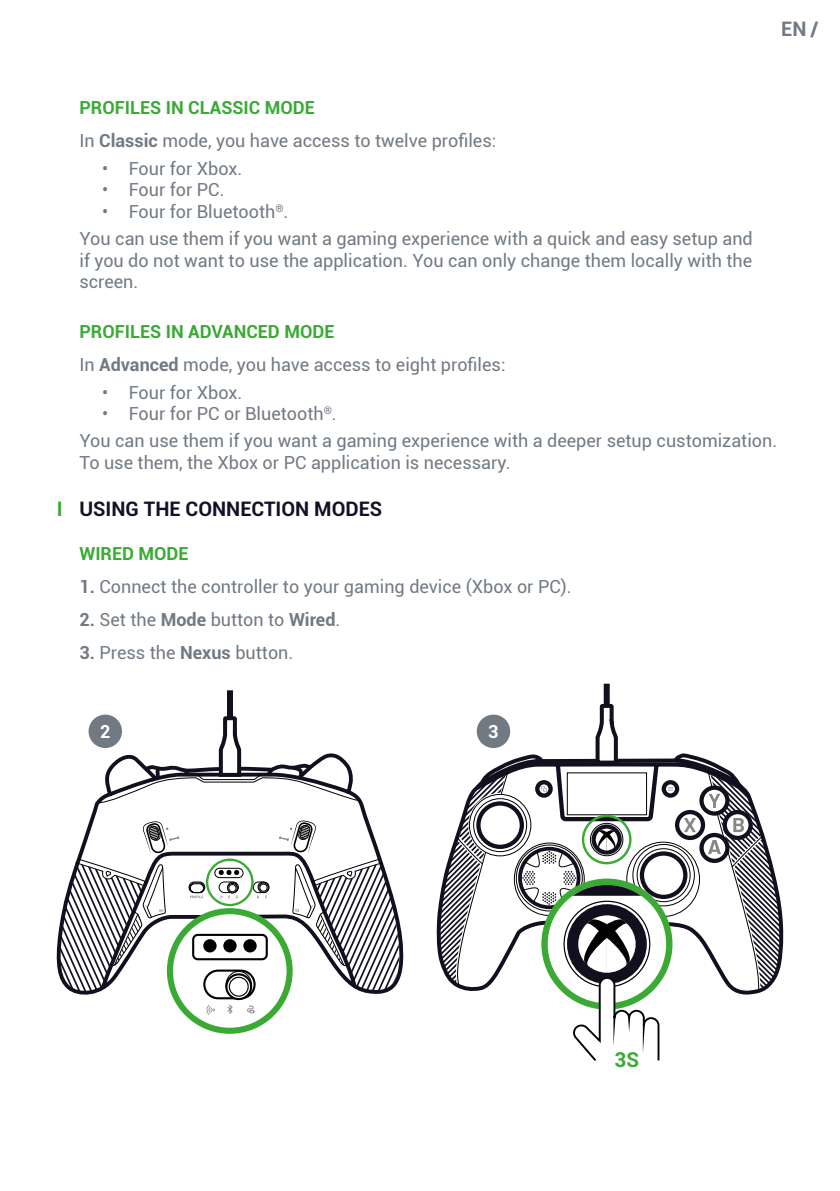
<style>
.page{position:relative;width:840px;height:1191px;background:#fff}
.page>*{position:absolute;margin:0;border:0;box-sizing:border-box;transform-origin:0 0}
.t1{font:700 20.6px "Roboto";color:#3aaa35}
.t2{font:700 20px "Roboto";color:#121227}
.t3{font:700 20px "Roboto";color:#717a83}
.t4{font:18px/33px "Roboto";color:#717a83}
.t5{font:700 18px "Roboto";color:#3aaa35}
.t6{font:700 18px "Roboto";color:#fff}
.s1{font-weight:700;color:#3aaa35}
.s2{font-weight:700}
.s3{color:#3aaa35}
</style>
<div class="page">
<svg style="left:56px;top:819px;width:345px;height:214px"></svg>
<svg style="left:97px;top:716px;width:263px;height:88px"></svg>
<div style="left:227px;top:690px;width:6px;height:28px;background:#130f1c"></div>
<svg style="left:437px;top:702px;width:346px;height:359px"></svg>
<div style="left:603px;top:683px;width:6px;height:23px;background:#130f1c"></div>
<div style="left:88px;top:714px;width:34px;height:34px;background:#717a83;border-radius:50%"></div>
<div style="left:476px;top:714px;width:34px;height:34px;background:#717a83;border-radius:50%"></div>
<p class="t3" style="left:780px;top:15px;width:39px">EN /</p>
<p class="t4" style="left:79px;top:91px;width:418px"><span class="s1">PROFILES IN CLASSIC MODE<br></span>In <span class="s2">Classic</span> mode, you have access to twelve profiles:</p>
<p class="t4" style="left:102px;top:151px;width:142px">• Four for Xbox.</p>
<p class="t4" style="left:102px;top:173px;width:124px">• Four for PC.</p>
<p class="t4" style="left:79px;top:197px;width:674px;line-height:27.2px;text-indent:23px">• Four for Bluetooth<sup>®</sup>.<br>You can use them if you want a gaming experience with a quick and easy setup and</p>
<p class="t4" style="left:79px;top:249px;width:674px;line-height:21.6px">if you do not want to use the application. You can only change them locally with the screen.</p>
<p class="t4" style="left:79px;top:315px;width:427px"><span class="s1">PROFILES IN ADVANCED MODE<br></span>In <span class="s2">Advanced</span> mode, you have access to eight profiles:</p>
<p class="t4" style="left:102px;top:375px;width:142px">• Four for Xbox.</p>
<p class="t4" style="left:79px;top:399px;width:698px;line-height:27.2px;text-indent:23px">• Four for PC or Bluetooth<sup>®</sup>.<br>You can use them if you want a gaming experience with a deeper setup customization.</p>
<p class="t4" style="left:79px;top:445px;width:432px">To use them, the Xbox or PC application is necessary.</p>
<p class="t2" style="left:57px;top:494px;width:327px"><span class="s3">I</span> USING THE CONNECTION MODES</p>
<p class="t5" style="left:79px;top:541px;width:110px">WIRED MODE</p>
<p class="t4" style="left:79px;top:569px;width:493px"><span class="s2">1.</span> Connect the controller to your gaming device (Xbox or PC).</p>
<p class="t4" style="left:79px;top:602px;width:262px"><span class="s2">2.</span> Set the <span class="s2">Mode</span> button to <span class="s2">Wired</span>.</p>
<p class="t4" style="left:79px;top:635px;width:215px"><span class="s2">3.</span> Press the <span class="s2">Nexus</span> button.</p>
<p class="t6" style="left:100px;top:719px;width:12px">2</p>
<p class="t6" style="left:488px;top:719px;width:12px">3</p>
<p class="t1" style="left:614px;top:1045px;width:26px">3S</p>
</div>
